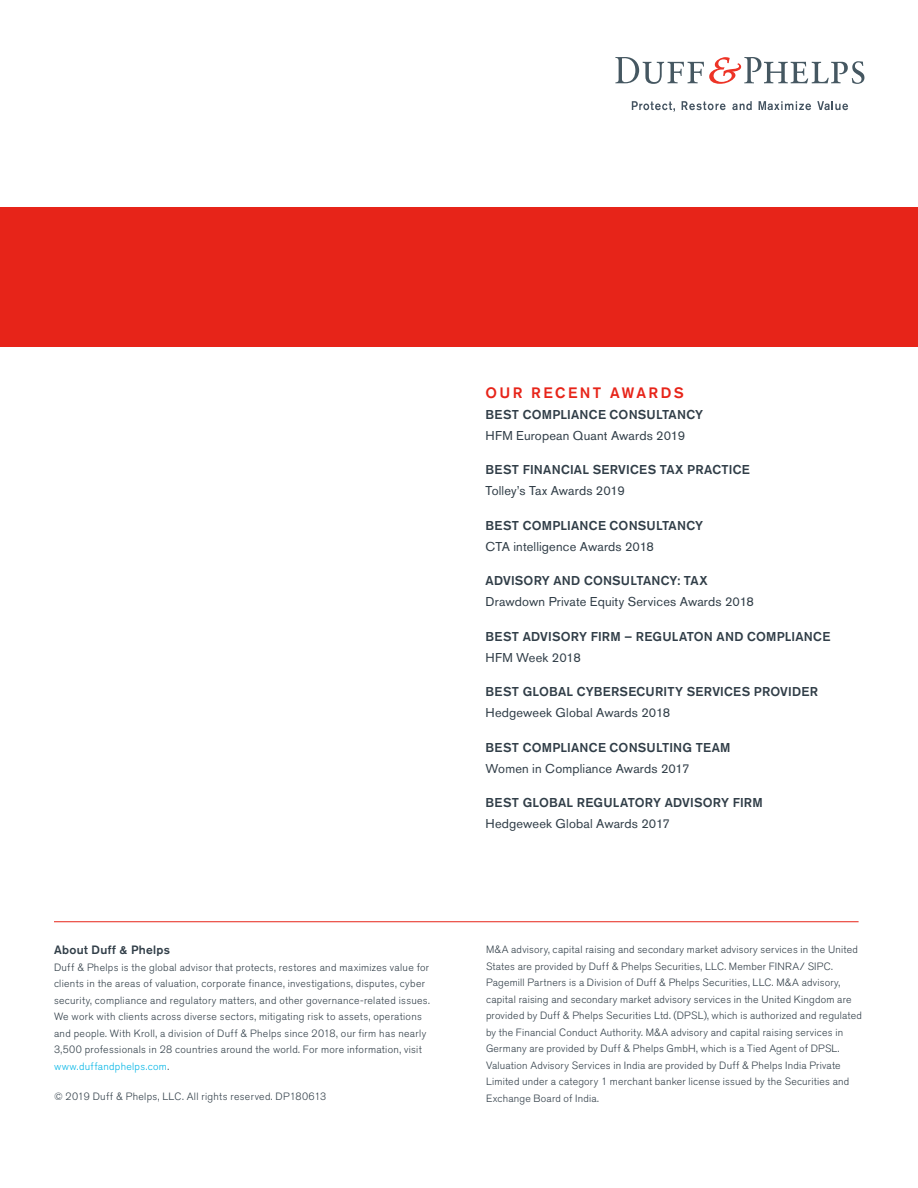
<style>
.page{position:relative;width:918px;height:1188px;background:#fff}
.page>*{position:absolute;margin:0;border:0;box-sizing:border-box;transform-origin:0 0}
.Section_H_E_A_D_I_N{font:500 15px "Akzidenz Grotesk BQ";letter-spacing:.16em;color:#e72419}
.Sub-Sub_Head{font:500 12.75px "Akzidenz Grotesk BQ";letter-spacing:.015em;color:#313e48}
.Body_Text{font:12.75px "Akzidenz Grotesk BQ";letter-spacing:.015em;color:#313e48}
.About_Duff___Phelps{font:500 12px "Akzidenz Grotesk BQ";letter-spacing:.03em;color:#313e48}
.About_Duff___Phelps-2{font:300 10.5px/16.5px "Akzidenz Grotesk BQ";letter-spacing:.025em;color:#313e48}
.s1{color:#00b5e6}
</style>
<div class="page">
<svg style="left:632px;top:101px;width:43px;height:11px"></svg>
<svg style="left:682px;top:101px;width:44px;height:9px"></svg>
<svg style="left:732px;top:101px;width:20px;height:9px"></svg>
<svg style="left:759px;top:101px;width:52px;height:9px"></svg>
<svg style="left:817px;top:101px;width:31px;height:9px"></svg>
<svg style="left:615px;top:57px;width:249px;height:27px"></svg>
<hr style="left:54px;top:921px;width:805px;height:1px;background:#e72419">
<div style="left:0;top:207px;width:918px;height:140px;background:#e72419"></div>
<p class="About_Duff___Phelps" style="left:54px;top:943px;width:118px">About Duff &amp; Phelps</p>
<p class="About_Duff___Phelps-2" style="left:54px;top:959px;width:378px">Duff &amp; Phelps is the global advisor that protects, restores and maximizes value for clients in the areas of valuation, corporate finance, investigations, disputes, cyber security, compliance and regulatory matters, and other governance-related issues.<br>We work with clients across diverse sectors, mitigating risk to assets, operations and people. With Kroll, a division of Duff &amp; Phelps since 2018, our firm has nearly 3,500 professionals in 28 countries around the world. For more information, visit <span class="s1">www.duffandphelps.com</span>.</p>
<p class="About_Duff___Phelps-2" style="left:54px;top:1088px;width:274px">© 2019 Duff &amp; Phelps, LLC. All rights reserved. DP180613</p>
<p class="Section_H_E_A_D_I_N" style="left:486px;top:383px;width:200px">OUR RECENT AWARDS</p>
<p class="Sub-Sub_Head" style="left:486px;top:406px;width:219px">BEST COMPLIANCE CONSULTANCY</p>
<p class="Body_Text" style="left:486px;top:428px;width:201px">HFM European Quant Awards 2019</p>
<p class="Sub-Sub_Head" style="left:486px;top:462px;width:266px">BEST FINANCIAL SERVICES TAX PRACTICE</p>
<p class="Body_Text" style="left:486px;top:483px;width:141px">Tolley’s Tax Awards 2019</p>
<p class="Sub-Sub_Head" style="left:486px;top:517px;width:219px">BEST COMPLIANCE CONSULTANCY</p>
<p class="Body_Text" style="left:486px;top:539px;width:170px">CTA intelligence Awards 2018</p>
<p class="Sub-Sub_Head" style="left:486px;top:573px;width:224px">ADVISORY AND CONSULTANCY: TAX</p>
<p class="Body_Text" style="left:486px;top:594px;width:270px">Drawdown Private Equity Services Awards 2018</p>
<p class="Sub-Sub_Head" style="left:486px;top:628px;width:346px">BEST ADVISORY FIRM – REGULATON AND COMPLIANCE</p>
<p class="Body_Text" style="left:486px;top:650px;width:97px">HFM Week 2018</p>
<p class="Sub-Sub_Head" style="left:486px;top:684px;width:334px">BEST GLOBAL CYBERSECURITY SERVICES PROVIDER</p>
<p class="Body_Text" style="left:486px;top:705px;width:186px">Hedgeweek Global Awards 2018</p>
<p class="Sub-Sub_Head" style="left:486px;top:739px;width:246px">BEST COMPLIANCE CONSULTING TEAM</p>
<p class="Body_Text" style="left:486px;top:761px;width:205px">Women in Compliance Awards 2017</p>
<p class="Sub-Sub_Head" style="left:486px;top:795px;width:279px">BEST GLOBAL REGULATORY ADVISORY FIRM</p>
<p class="Body_Text" style="left:486px;top:816px;width:186px">Hedgeweek Global Awards 2017</p>
<p class="About_Duff___Phelps-2" style="left:486px;top:941px;width:377px">M&amp;A advisory, capital raising and secondary market advisory services in the United States are provided by Duff &amp; Phelps Securities, LLC. Member FINRA/ SIPC.<br>Pagemill Partners is a Division of Duff &amp; Phelps Securities, LLC. M&amp;A advisory, capital raising and secondary market advisory services in the United Kingdom are provided by Duff &amp; Phelps Securities Ltd. (DPSL), which is authorized and regulated by the Financial Conduct Authority. M&amp;A advisory and capital raising services in Germany are provided by Duff &amp; Phelps GmbH, which is a Tied Agent of DPSL.<br>Valuation Advisory Services in India are provided by Duff &amp; Phelps India Private Limited under a category 1 merchant banker license issued by the Securities and Exchange Board of India.</p>
</div>
